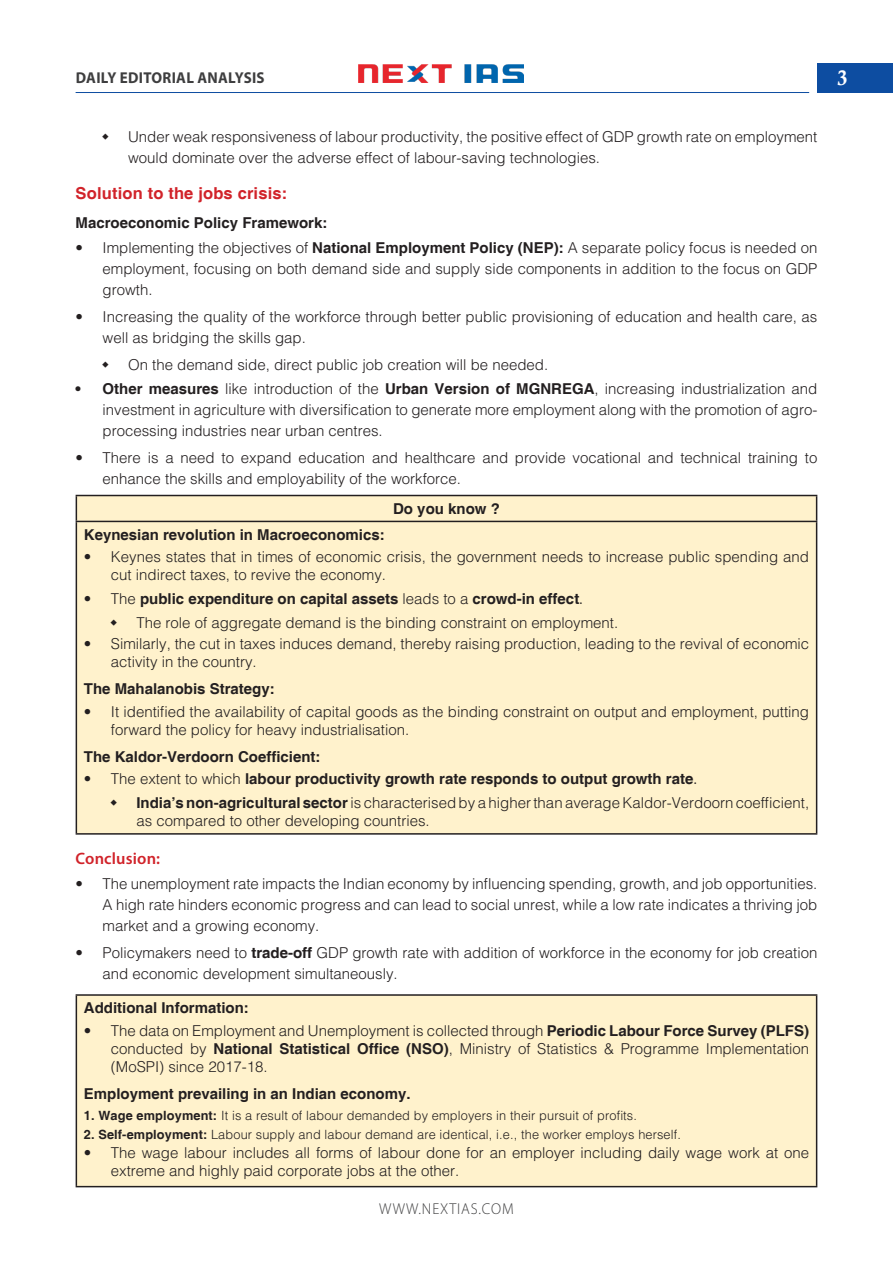
<style>
.page{position:relative;width:893px;height:1263px;background:#fff}
.page>*{position:absolute;margin:0;border:0;box-sizing:border-box;transform-origin:0 0}
.t1{font:21px "Calis MT Bol";color:#fff}
.H-2{font:700 16.5px "Helvetica";letter-spacing:.01em;color:#d1232a}
.H-2-2{font:600 16.5px "Myriad Pro";letter-spacing:.01em;color:#d1232a}
.t2{font:700 15.75px "Myriad Pro";letter-spacing:.02em;color:#3e3e3f;scale:.95 1}
.t3{font:300 15.75px "Myriad Pro";letter-spacing:.06em;color:#3e3e3f;scale:.95 1}
.t4{font:300 15px/21px "Helvetica";color:#231f20}
.body{font:700 15px "Helvetica";color:#231f20}
.CA-Body_Text{font:300 12.75px "Helvetica";letter-spacing:.01em;color:#231f20}
.s1{font-weight:700}
.s2{font-weight:300}
.s3{font-family:"Times New Roman";font-weight:400}
</style>
<div class="page">
<div style="left:817px;top:63px;width:76px;height:30px;background:#0d4da1"></div>
<img style="left:358px;top:64px;width:165px;height:19px">
<hr style="left:76px;top:92px;width:733px;height:1px;background:#0d4da1">
<div style="left:77px;top:496px;width:739px;height:337px;background:#fff2cc"></div>
<hr style="left:76px;top:495px;width:741px;height:1px;background:#231f20">
<hr style="left:76px;top:521px;width:741px;height:1px;background:#231f20">
<hr style="left:76px;top:833px;width:741px;height:2px;background:#231f20">
<svg style="left:76px;top:496px;width:1px;height:25px"></svg>
<hr style="left:76px;top:522px;width:1px;height:311px;background:#231f20">
<svg style="left:816px;top:496px;width:1px;height:25px"></svg>
<hr style="left:816px;top:522px;width:1px;height:311px;background:#231f20">
<div style="left:76px;top:995px;width:741px;height:191px;background:#fff2cc"></div>
<hr style="left:76px;top:994px;width:741px;height:2px;background:#231f20">
<hr style="left:76px;top:996px;width:1px;height:190px;background:#231f20">
<hr style="left:816px;top:996px;width:1px;height:190px;background:#231f20">
<hr style="left:76px;top:1186px;width:741px;height:1px;background:#231f20">
<svg style="left:111px;top:620px;width:6px;height:6px"></svg>
<svg style="left:111px;top:800px;width:6px;height:6px"></svg>
<p class="t2" style="left:76px;top:67px;width:200px">DAILY EDITORIAL ANALYSIS</p>
<p class="t4" style="left:128px;top:125px;width:691px">Under weak responsiveness of labour productivity, the positive effect of GDP growth rate on employment would dominate over the adverse effect of labour-saving technologies.</p>
<p class="H-2" style="left:76px;top:183px;width:213px">Solution to the jobs crisis:</p>
<p class="body" style="left:76px;top:213px;width:253px">Macroeconomic Policy Framework:</p>
<p class="t4" style="left:103px;top:237px;width:716px;text-align:justify;text-indent:-27px">• Implementing the objectives of <span class="s1">National Employment Policy (NEP):</span> A separate policy focus is needed on employment, focusing on both demand side and supply side components in addition to the focus on GDP growth.</p>
<p class="t4" style="left:103px;top:306px;width:716px;text-indent:-27px">• Increasing the quality of the workforce through better public provisioning of education and health care, as well as bridging the skills gap.</p>
<p class="t4" style="left:128px;top:354px;width:422px">On the demand side, direct public job creation will be needed.</p>
<p class="t4" style="left:103px;top:378px;width:716px;text-align:justify;text-indent:-27px"><span class="s1">• Other measures</span> like introduction of the <span class="s1">Urban Version of MGNREGA</span>, increasing industrialization and investment in agriculture with diversification to generate more employment along with the promotion of agro&shy;processing industries near urban centres.</p>
<p class="t4" style="left:103px;top:447px;width:716px;text-indent:-27px">• There is a need to expand education and healthcare and provide vocational and technical training to enhance the skills and employability of the workforce.</p>
<p class="body" style="left:393px;top:499px;width:108px">Do you know ?</p>
<p class="body" style="left:84px;top:525px;width:302px">Keynesian revolution in Macroeconomics:</p>
<p class="t4" style="left:111px;top:548px;width:700px;line-height:18px;text-indent:-27px">• Keynes states that in times of economic crisis, the government needs to increase public spending and cut indirect taxes, to revive the economy.</p>
<p class="body" style="left:84px;top:590px;width:501px"><span class="s2">• The</span> public expenditure on capital assets <span class="s2">leads to a</span> crowd-in effect<span class="s3">.</span></p>
<p class="t4" style="left:136px;top:612px;width:483px">The role of aggregate demand is the binding constraint on employment.</p>
<p class="t4" style="left:111px;top:635px;width:700px;line-height:18px;text-indent:-27px">• Similarly, the cut in taxes induces demand, thereby raising production, leading to the revival of economic activity in the country.</p>
<p class="body" style="left:84px;top:680px;width:192px">The Mahalanobis Strategy:</p>
<p class="t4" style="left:111px;top:702px;width:700px;line-height:18px;text-indent:-27px">• It identified the availability of capital goods as the binding constraint on output and employment, putting forward the policy for heavy industrialisation.</p>
<p class="body" style="left:84px;top:747px;width:238px">The Kaldor-Verdoorn Coefficient:</p>
<p class="body" style="left:84px;top:770px;width:615px"><span class="s2">• The extent to which</span> labour productivity growth rate responds to output growth rate<span class="s3">.</span></p>
<p class="t4" style="left:136px;top:794px;width:674px;line-height:18px"><span class="s1">India’s non-agricultural sector</span> is characterised by a higher than average Kaldor-Verdoorn coefficient, as compared to other developing countries.</p>
<p class="H-2-2" style="left:76px;top:848px;width:86px">Conclusion:</p>
<p class="t4" style="left:103px;top:873px;width:716px;text-align:justify;text-indent:-27px">• The unemployment rate impacts the Indian economy by influencing spending, growth, and job opportunities.<br>A high rate hinders economic progress and can lead to social unrest, while a low rate indicates a thriving job market and a growing economy.</p>
<p class="t4" style="left:103px;top:942px;width:716px;text-indent:-27px">• Policymakers need to <span class="s1">trade-off</span> GDP growth rate with addition of workforce in the economy for job creation and economic development simultaneously.</p>
<p class="body" style="left:84px;top:999px;width:167px">Additional Information:</p>
<p class="t4" style="left:111px;top:1021px;width:700px;line-height:18px;text-align:justify;text-indent:-27px">• The data on Employment and Unemployment is collected through <span class="s1">Periodic Labour Force Survey (PLFS) </span>conducted by <span class="s1">National Statistical Office (NSO)</span>, Ministry of Statistics &amp; Programme Implementation (MoSPI) since 2017-18.</p>
<p class="body" style="left:84px;top:1084px;width:328px">Employment prevailing in an Indian economy.</p>
<p class="CA-Body_Text" style="left:84px;top:1108px;width:555px"><span class="s1">1. Wage employment:</span> It is a result of labour demanded by employers in their pursuit of profits.</p>
<p class="CA-Body_Text" style="left:84px;top:1126px;width:599px"><span class="s1">2. Self-employment:</span> Labour supply and labour demand are identical, i.e., the worker employs herself.</p>
<p class="t4" style="left:111px;top:1143px;width:700px;line-height:18px;text-indent:-27px">• The wage labour includes all forms of labour done for an employer including daily wage work at one extreme and highly paid corporate jobs at the other.</p>
<p class="t3" style="left:379px;top:1200px;width:143px">WWW.NEXTIAS.COM</p>
<h1 class="t1" style="left:837px;top:66px;width:12px">3</h1>
</div>
